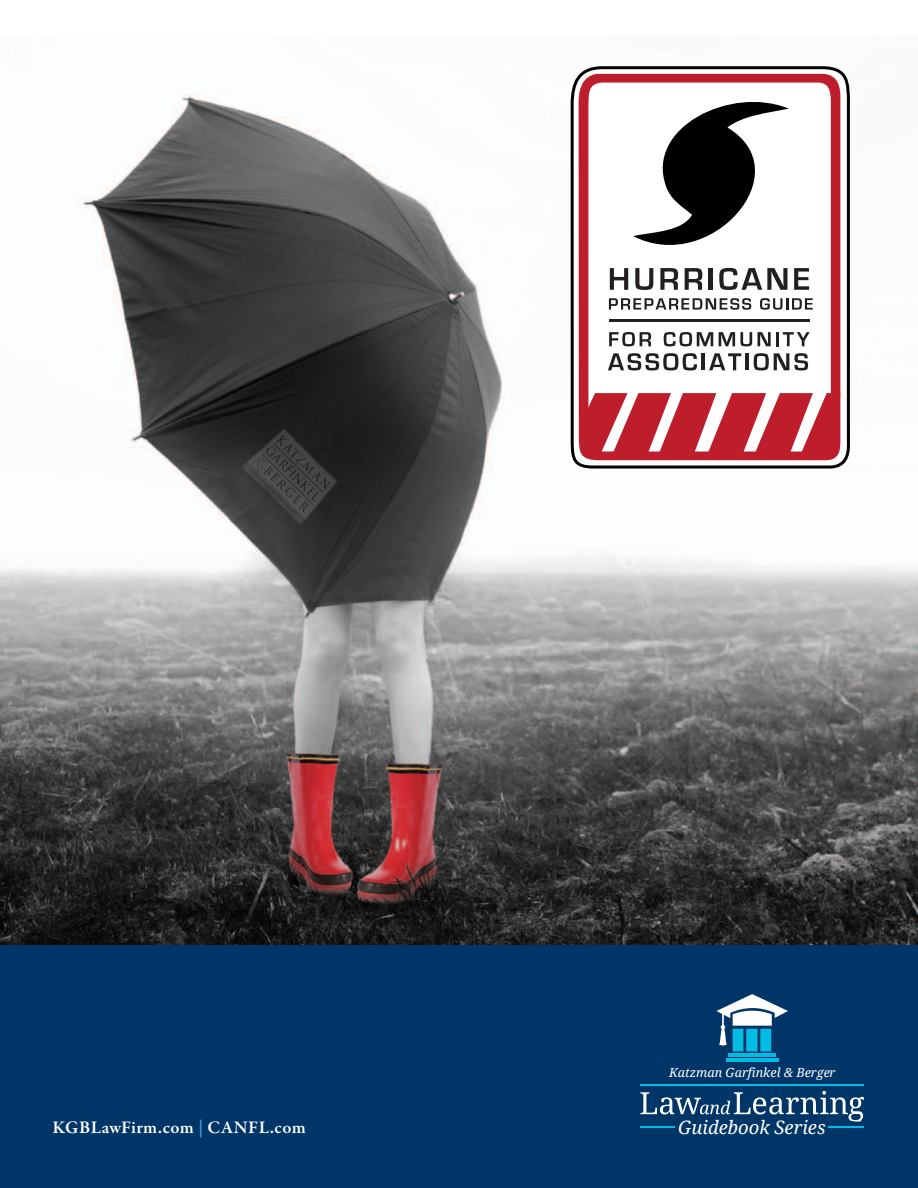
<style>
.page{position:relative;width:918px;height:1188px;background:#fff}
.page>*{position:absolute;margin:0;border:0;box-sizing:border-box;transform-origin:0 0}
.t1{font:italic 18.45px "Droid Serif";color:#fff}
.t2{font:600 18px "Garamond Premr Pro";letter-spacing:.025em;color:#fff}
.t3{font:italic 12.6px "Droid Serif";color:#fff}
.s1{color:#4aa1d8}
</style>
<div class="page">
<img style="left:0;top:94px;width:918px;height:851px">
<svg style="left:569px;top:66px;width:282px;height:404px"></svg>
<div style="left:579px;top:74px;width:261px;height:386px;background:#be1d2c"></div>
<svg style="left:587px;top:83px;width:244px;height:310px"></svg>
<svg style="left:583px;top:393px;width:257px;height:60px"></svg>
<hr style="left:609px;top:319px;width:201px;height:3px;background:#231f20">
<svg style="left:610px;top:85px;width:199px;height:205px"></svg>
<svg style="left:609px;top:298px;width:142px;height:12px"></svg>
<svg style="left:760px;top:298px;width:53px;height:12px"></svg>
<svg style="left:609px;top:332px;width:42px;height:14px"></svg>
<svg style="left:664px;top:332px;width:49px;height:14px"></svg>
<svg style="left:719px;top:332px;width:33px;height:14px"></svg>
<svg style="left:758px;top:332px;width:13px;height:14px"></svg>
<hr style="left:776px;top:332px;width:3px;height:14px;background:#231f20">
<svg style="left:783px;top:332px;width:27px;height:14px"></svg>
<svg style="left:608px;top:353px;width:89px;height:17px"></svg>
<hr style="left:702px;top:353px;width:3px;height:17px;background:#231f20">
<svg style="left:709px;top:353px;width:32px;height:17px"></svg>
<hr style="left:746px;top:353px;width:3px;height:17px;background:#231f20">
<svg style="left:754px;top:353px;width:54px;height:17px"></svg>
<div style="left:0;top:945px;width:918px;height:243px;background:#003667"></div>
<svg style="left:716px;top:994px;width:72px;height:58px"></svg>
<hr style="left:728px;top:1054px;width:48px;height:3px;background:#02bce5">
<hr style="left:726px;top:1058px;width:53px;height:3px;background:#02bce5">
<svg style="left:640px;top:1091px;width:224px;height:31px"></svg>
<hr style="left:640px;top:1084px;width:224px;height:1px;background:#02bce5">
<hr style="left:829px;top:1127px;width:35px;height:1px;background:#02bce5">
<hr style="left:640px;top:1127px;width:35px;height:1px;background:#02bce5">
<p class="t2" style="left:52px;top:1117px;width:255px">KGBLawFirm.com <span class="s1">|</span> CANFL.com</p>
<p class="t3" style="left:669px;top:1065px;width:168px">Katzman Garfinkel &amp; Berger</p>
<p class="t1" style="left:678px;top:1116px;width:149px">Guidebook Series</p>
</div>
